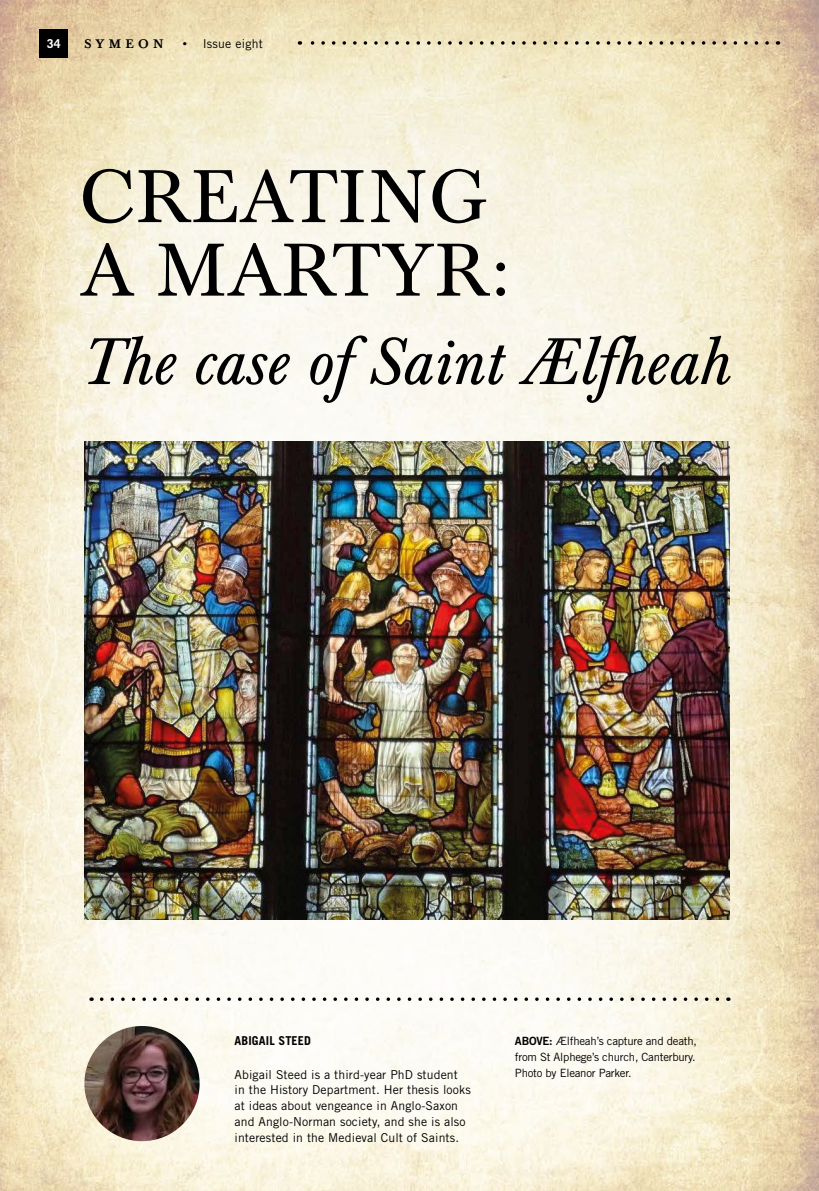
<style>
.page{position:relative;width:819px;height:1191px;background:#fff}
.page>*{position:absolute;margin:0;border:0;box-sizing:border-box;transform-origin:0 0}
.t1{font:73.5px/73.5px "Baskerville BQ";color:#000}
.t2{font:italic 64.75px "Baskerville BQ";color:#000}
.t3{font:12.25px/15.8px "Trade Gothic";letter-spacing:.01em;color:#000}
.t4{font:700 12.25px "Trade Gothic";letter-spacing:.01em;color:#000}
.t5{font:500 12.25px "Baskerville BQ";letter-spacing:.37em;color:#000}
.t6{font:700 12.25px "Trade Gothic";color:#fff}
.t7{font:11.38px/15.8px "Trade Gothic";letter-spacing:-.02em;color:#000;text-align:justify}
.s1{font-family:"Baskerville BQ";font-weight:500}
.s2{font-family:"Trade Gothic Bold Two"}
</style>
<div class="page">
<img style="left:0;top:0;width:819px;height:1191px">
<div style="left:40px;top:30px;width:28px;height:28px;background:#000"></div>
<svg style="left:299px;top:41px;width:468px;height:4px;background:#b8af91"></svg>
<img style="left:84px;top:441px;width:645px;height:478px">
<svg style="left:91px;top:997px;width:626px;height:4px"></svg>
<img style="left:84px;top:1026px;width:116px;height:115px;border-radius:58px">
<p class="t6" style="left:47px;top:36px;width:15px">34</p>
<p class="t5" style="left:84px;top:36px;width:80px">SYMEON</p>
<p class="t3" style="left:183px;top:35px;width:81px"><span class="s1">•</span> Issue eight</p>
<h1 class="t1" style="left:79px;top:162px;width:432px">CREATING<br>A MARTYR:</h1>
<h2 class="t2" style="left:79px;top:325px;width:649px">The case of Saint Ælfheah</h2>
<p class="t4" style="left:234px;top:1033px;width:78px">ABIGAIL STEED</p>
<p class="t3" style="left:234px;top:1066px;width:238px">Abigail Steed is a third-year PhD student in the History Department. Her thesis looks at ideas about vengeance in Anglo-Saxon and Anglo-Norman society, and she is also interested in the Medieval Cult of Saints.</p>
<p class="t7" style="left:515px;top:1033px;width:183px"><span class="s2">ABOVE:</span> Ælfheah’s capture and death, from St Alphege’s church, Canterbury.<br>Photo by Eleanor Parker.</p>
</div>
